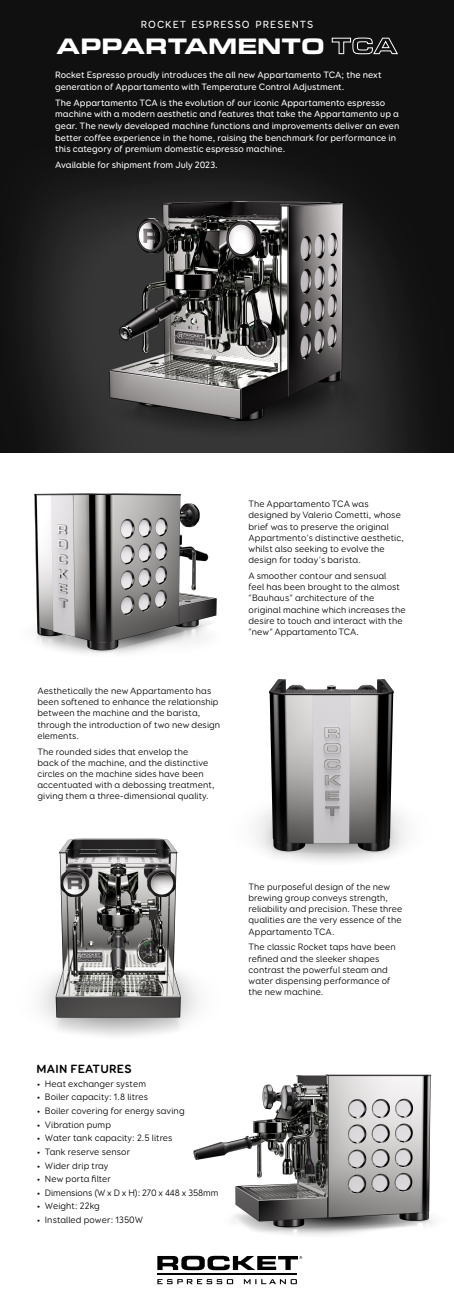
<style>
.page{position:relative;width:454px;height:1304px;background:#fff}
.page>*{position:absolute;margin:0;border:0;box-sizing:border-box;transform-origin:0 0}
.t1{font:900 23.2px "Eurostile Ext";letter-spacing:-.015em;color:#fff}
.t2{font:700 12px "Booster Next FY";letter-spacing:.025em;color:#000}
.t3{font:500 10.4px "Booster Next FY";letter-spacing:.1em;color:#fff}
.t4{font:9.28px/11.2px "Booster Next FY";letter-spacing:.01em;color:#000}
.t5{font:500 9.28px/11.6px "Booster Next FY";letter-spacing:.005em;color:#fff}
</style>
<div class="page">
<img style="left:187px;top:1074px;width:246px;height:200px">
<img style="left:256px;top:679px;width:150px;height:183px">
<img style="left:34px;top:493px;width:183px;height:161px">
<img style="left:40px;top:838px;width:159px;height:198px">
<img style="left:0;top:0;width:454px;height:453px">
<svg style="left:157px;top:1256px;width:145px;height:14px"></svg>
<svg style="left:157px;top:1279px;width:140px;height:5px"></svg>
<hr style="left:157px;top:1274px;width:140px;height:1px;background:#000">
<p class="t3" style="left:141px;top:18px;width:174px">ROCKET ESPRESSO PRESENTS</p>
<h1 class="t1" style="left:57px;top:28px;width:342px">APPARTAMENTO TCA</h1>
<p class="t5" style="left:55px;top:69px;width:328px">Rocket Espresso proudly introduces the all new Appartamento TCA; the next generation of Appartamento with Temperature Control Adjustment.</p>
<p class="t5" style="left:55px;top:97px;width:345px">The Appartamento TCA is the evolution of our iconic Appartamento espresso machine with a modern aesthetic and features that take the Appartamento up a gear. The newly developed machine functions and improvements deliver an even better coffee experience in the home, raising the benchmark for performance in this category of premium domestic espresso machine.</p>
<p class="t5" style="left:55px;top:159px;width:164px">Available for shipment from July 2023.</p>
<p class="t4" style="left:37px;top:685px;width:184px">Aesthetically the new Appartamento has been softened to enhance the relationship between the machine and the barista, through the introduction of two new design elements.</p>
<p class="t4" style="left:37px;top:746px;width:178px">The rounded sides that envelop the<br>back of the machine, and the distinctive circles on the machine sides have been accentuated with a debossing treatment, giving them a three-dimensional quality.</p>
<p class="t4" style="left:248px;top:498px;width:157px">The Appartamento TCA was designed by Valerio Cometti, whose brief was to preserve the original<br>Appartmento’s distinctive aesthetic, whilst also seeking to evolve the design for today’s barista.</p>
<p class="t4" style="left:248px;top:570px;width:158px">A smoother contour and sensual<br>feel has been brought to the almost “Bauhaus” architecture of the original machine which increases the desire to touch and interact with the “new” Appartamento TCA.</p>
<p class="t2" style="left:36px;top:1061px;width:97px">MAIN FEATURES</p>
<p class="t4" style="left:36px;top:1078px;width:111px">• Heat exchanger system</p>
<p class="t4" style="left:36px;top:1092px;width:113px">• Boiler capacity: 1.8 litres</p>
<p class="t4" style="left:36px;top:1105px;width:150px">• Boiler covering for energy saving</p>
<p class="t4" style="left:36px;top:1119px;width:76px">• Vibration pump</p>
<p class="t4" style="left:36px;top:1132px;width:137px">• Water tank capacity: 2.5 litres</p>
<p class="t4" style="left:36px;top:1146px;width:95px">• Tank reserve sensor</p>
<p class="t4" style="left:36px;top:1160px;width:74px">• Wider drip tray</p>
<p class="t4" style="left:36px;top:1173px;width:76px">• New porta filter</p>
<p class="t4" style="left:36px;top:1187px;width:183px">• Dimensions (W x D x H): 270 x 448 x 358mm</p>
<p class="t4" style="left:36px;top:1201px;width:65px">• Weight: 22kg</p>
<p class="t4" style="left:36px;top:1214px;width:108px">• Installed power: 1350W</p>
<p class="t4" style="left:248px;top:881px;width:155px">The purposeful design of the new brewing group conveys strength, reliability and precision. These three qualities are the very essence of the<br>Appartamento TCA.</p>
<p class="t4" style="left:248px;top:941px;width:148px">The classic Rocket taps have been refined and the sleeker shapes contrast the powerful steam and water dispensing performance of the new machine.</p>
</div>
